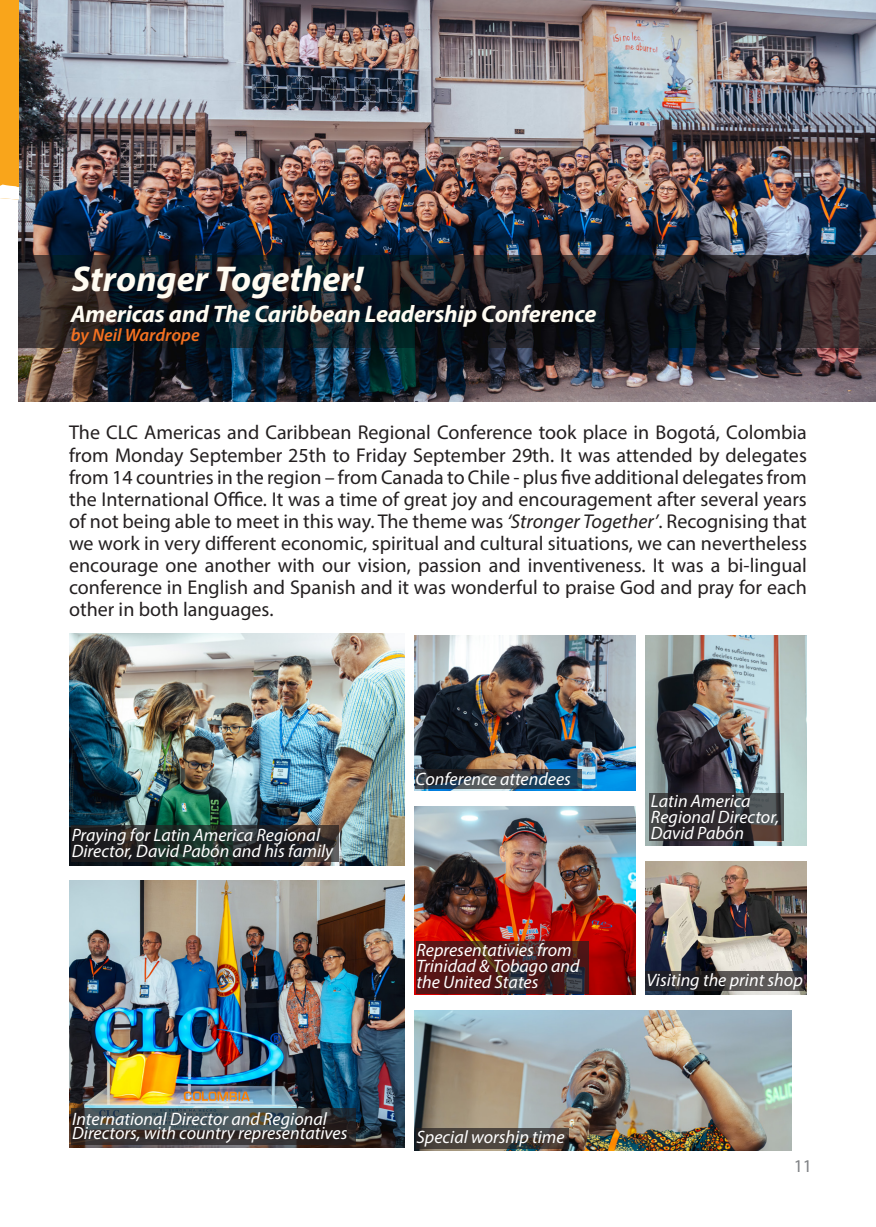
<style>
.page{position:relative;width:876px;height:1227px;background:#fff}
.page>*{position:absolute;margin:0;border:0;box-sizing:border-box;transform-origin:0 0}
.Newsbites_text{font:italic 700 36px "Myriad Pro";color:#fffcf2}
.Newsbites_text-2{font:italic 700 24px "Myriad Pro";letter-spacing:-.01em;color:#fffcf2}
.Prayer_Points_Text{font:20px/22px "Myriad Pro";color:#231f20;text-align:justify}
.Countrys__publicatio{font:italic 18px/16px "Myriad Pro";color:#fff}
.Newsbites_text-3{font:italic 600 18px "Myriad Pro";color:#f37121}
.t1{font:18px "Myriad Pro";color:#808285}
.s1{font-style:italic}
</style>
<div class="page">
<img style="left:18px;top:0;width:857px;height:401px">
<svg style="left:0;top:0;width:18px;height:200px;background:#f9ab2b"></svg>
<img style="left:69px;top:633px;width:335px;height:232px">
<svg style="left:71px;top:826px;width:267px;height:36px;background:#222726"></svg>
<svg style="left:18px;top:255px;width:857px;height:92px;background:#1a1d23"></svg>
<img style="left:69px;top:881px;width:335px;height:266px">
<svg style="left:71px;top:1108px;width:284px;height:36px;background:#393b3d"></svg>
<img style="left:414px;top:635px;width:221px;height:155px">
<img style="left:414px;top:1010px;width:376px;height:140px">
<img style="left:645px;top:635px;width:161px;height:210px">
<svg style="left:415px;top:769px;width:166px;height:19px;background:#313e49"></svg>
<img style="left:645px;top:861px;width:161px;height:133px">
<svg style="left:648px;top:793px;width:135px;height:48px;background:#373436"></svg>
<img style="left:414px;top:806px;width:221px;height:188px">
<svg style="left:415px;top:941px;width:173px;height:52px;background:#4d1c1c"></svg>
<svg style="left:415px;top:1127px;width:153px;height:21px;background:#49433e"></svg>
<svg style="left:645px;top:971px;width:158px;height:19px;background:#3e3c3e"></svg>
<p class="Newsbites_text" style="left:72px;top:256px;width:293px">Stronger Together!</p>
<p class="Newsbites_text-2" style="left:71px;top:298px;width:527px">Americas and The Caribbean Leadership Conference</p>
<p class="Newsbites_text-3" style="left:71px;top:324px;width:130px">by Neil Wardrope</p>
<p class="Prayer_Points_Text" style="left:69px;top:421px;width:739px">The CLC Americas and Caribbean Regional Conference took place in Bogotá, Colombia from Monday September 25th to Friday September 29th. It was attended by delegates from 14 countries in the region – from Canada to Chile - plus five additional delegates from the International Office. It was a time of great joy and encouragement after several years of not being able to meet in this way. The theme was <span class="s1">‘Stronger Together’</span>. Recognising that we work in very different economic, spiritual and cultural situations, we can nevertheless encourage one another with our vision, passion and inventiveness. It was a bi-lingual conference in English and Spanish and it was wonderful to praise God and pray for each other in both languages.</p>
<p class="Countrys__publicatio" style="left:72px;top:826px;width:263px">Praying for Latin America Regional<br>Director, David Pabón and his family</p>
<p class="Countrys__publicatio" style="left:72px;top:1111px;width:277px;line-height:14px">International Director and Regional<br>Directors, with country representatives</p>
<p class="Countrys__publicatio" style="left:415px;top:770px;width:157px">Conference attendees</p>
<p class="Countrys__publicatio" style="left:416px;top:942px;width:164px">Representativies from<br>Trinidad &amp; Tobago and the United States</p>
<p class="Countrys__publicatio" style="left:416px;top:1129px;width:149px">Special worship time</p>
<p class="Countrys__publicatio" style="left:650px;top:793px;width:130px">Latin America<br>Regional Director,<br>David Pabón</p>
<p class="Countrys__publicatio" style="left:646px;top:972px;width:158px">Visiting the print shop</p>
<p class="t1" style="left:793px;top:1155px;width:20px">11</p>
</div>
